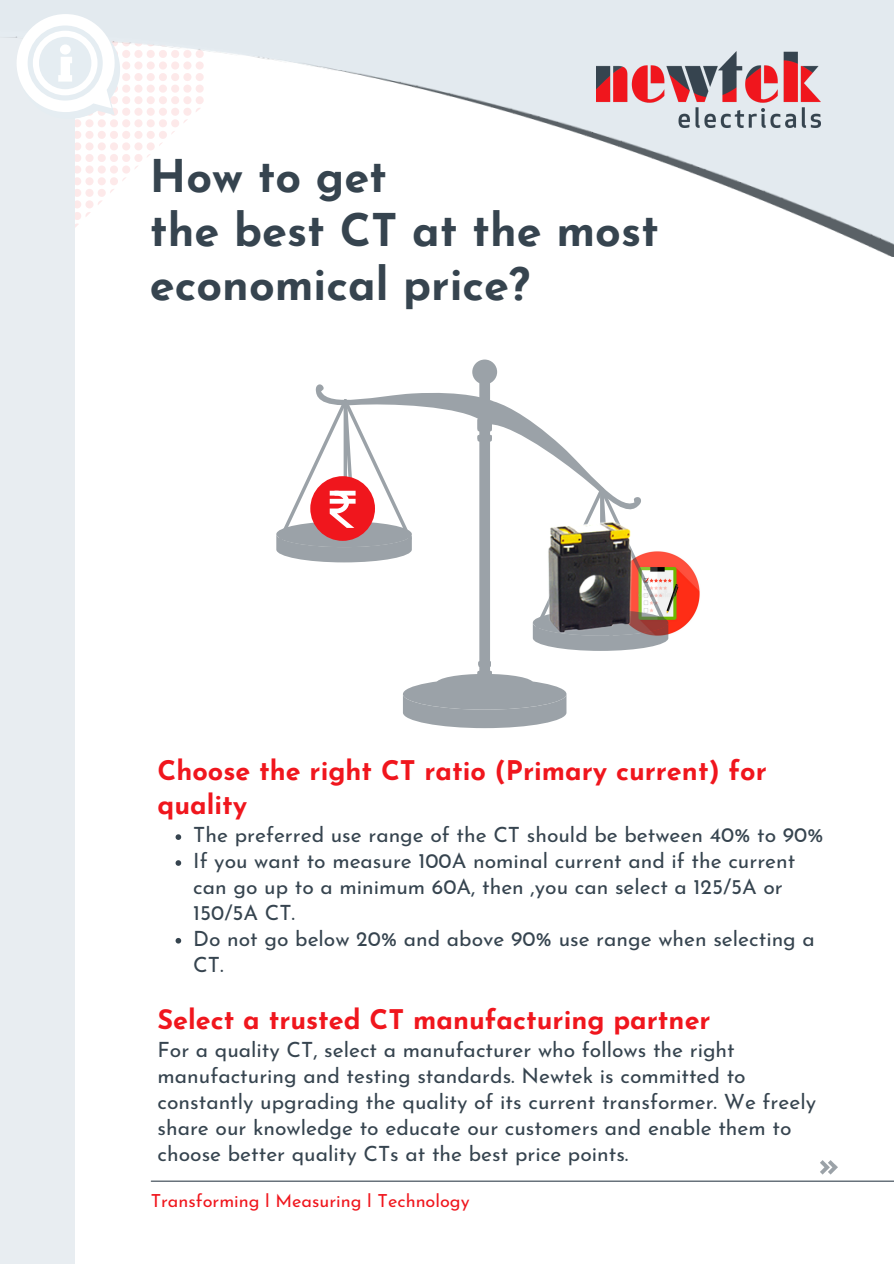
<style>
.page{position:relative;width:894px;height:1264px;background:#fff}
.page>*{position:absolute;margin:0;border:0;box-sizing:border-box;transform-origin:0 0}
.t1{font:700 45px/54px "Josefin Sans";color:#36444f}
.t2{font:700 27px/33.8px "Josefin Sans";color:#f0161d}
.t3{font:21px/26px "Josefin Sans";color:#36444f}
.t4{font:18px "Josefin Sans";color:#f0161d}
</style>
<div class="page">
<div style="left:0;top:0;width:75px;height:1263px;background:#e8edf1"></div>
<img style="left:7px;top:0;width:886px;height:257px">
<svg style="left:17px;top:14px;width:103px;height:105px"></svg>
<img style="left:596px;top:52px;width:224px;height:75px">
<img style="left:668px;top:552px;width:32px;height:87px">
<div style="left:472px;top:359px;width:25px;height:25px;background:#9ba2a8;border-radius:50%"></div>
<svg style="left:276px;top:382px;width:392px;height:346px"></svg>
<img style="left:538px;top:512px;width:104px;height:128px">
<svg style="left:175px;top:834px;width:6px;height:6px"></svg>
<svg style="left:175px;top:860px;width:6px;height:5px"></svg>
<svg style="left:175px;top:938px;width:6px;height:5px"></svg>
<svg style="left:820px;top:1160px;width:17px;height:14px"></svg>
<hr style="left:151px;top:1180px;width:742px;height:1px;background:#36444f">
<p class="t1" style="left:150px;top:154px;width:238px">How to get</p>
<p class="t1" style="left:150px;top:208px;width:510px">the best CT at the most economical price?</p>
<p class="t2" style="left:157px;top:756px;width:610px">Choose the right CT ratio (Primary current) for quality</p>
<p class="t3" style="left:193px;top:824px;width:631px">The preferred use range of the CT should be between 40% to 90%</p>
<p class="t3" style="left:193px;top:849px;width:603px">If you want to measure 100A nominal current and if the current can go up to a minimum 60A, then ,you can select a 125/5A or<br>150/5A CT.</p>
<p class="t3" style="left:193px;top:927px;width:623px">Do not go below 20% and above 90% use range when selecting a<br>CT.</p>
<p class="t2" style="left:157px;top:1005px;width:554px">Select a trusted CT manufacturing partner</p>
<p class="t3" style="left:157px;top:1039px;width:660px">For a quality CT, select a manufacturer who follows the right manufacturing and testing standards. Newtek is committed to constantly upgrading the quality of its current transformer. We freely share our knowledge to educate our customers and enable them to choose better quality CTs at the best price points.</p>
<p class="t4" style="left:151px;top:1193px;width:320px">Transforming l Measuring l Technology</p>
</div>
